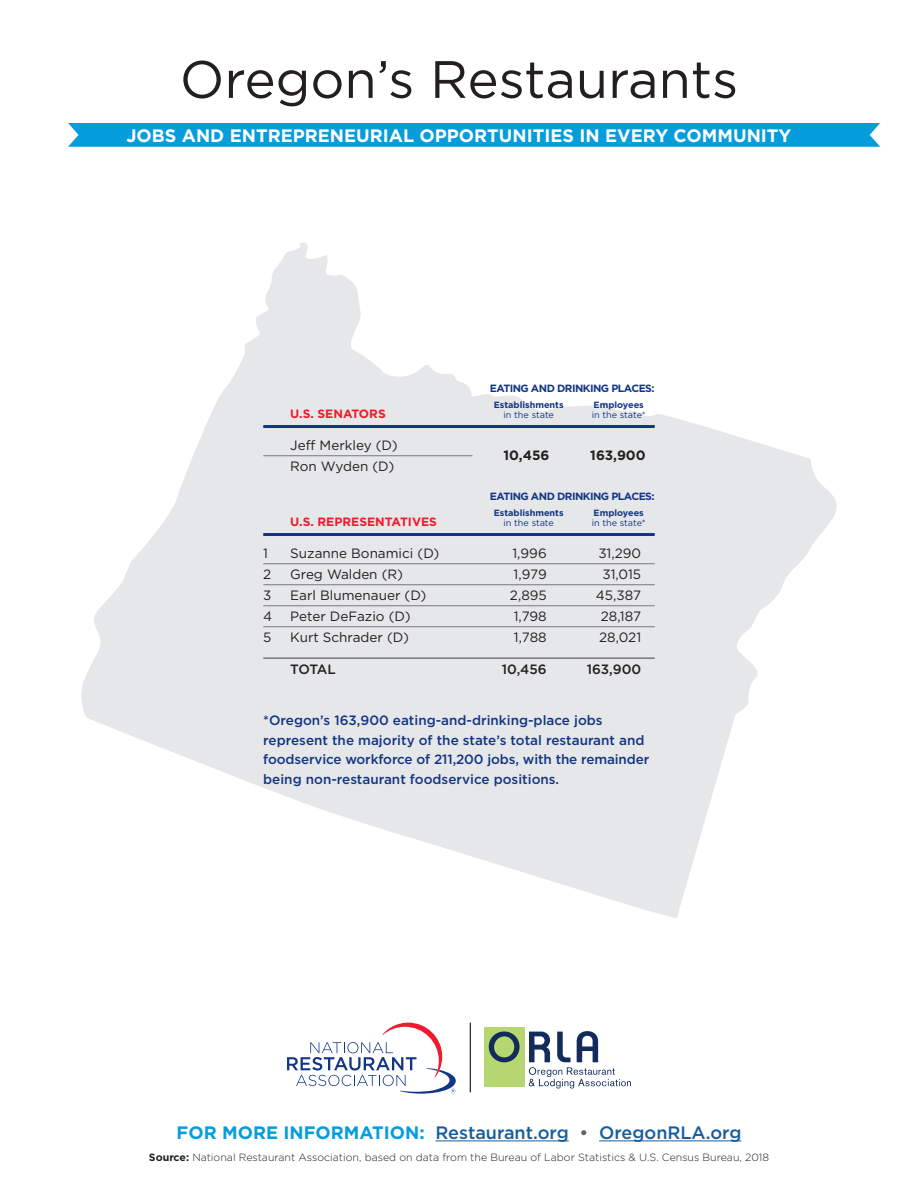
<style>
.page{position:relative;width:918px;height:1188px;background:#fff}
.page>*{position:absolute;margin:0;border:0;box-sizing:border-box;transform-origin:0 0}
.t1{font:52.5px "Gotham";color:#231f20}
.t2{font:700 18px "Gotham";color:#fff}
.t3{font:500 18px "Gotham";color:#175d9e}
.t4{font:500 13.5px/19.5px "Gotham";color:#133684}
.t5{font:13.5px "Gotham";color:#231f20}
.Total{font:500 13.5px "Gotham";color:#231f20}
.t6{font:700 13.5px "Gotham";color:#231f20}
.t7{font:700 12px "Gotham";color:#ee1b2d}
.t8{font:300 10.5px "Gotham";color:#231f20}
.t9{font:700 10.5px "Gotham";letter-spacing:-.05em;color:#133684}
.t10{font:700 9px "Gotham";color:#133684}
.t11{font:9px "Gotham";color:#133684}
.s1{font-weight:700;color:#069ddc}
.s2{color:#636366}
.s3{font-weight:700}
</style>
<div class="page">
<div style="left:68px;top:123px;width:812px;height:24px;background:#069ddc"></div>
<svg style="left:81px;top:243px;width:756px;height:675px;fill:#e6e7e9"></svg>
<hr style="left:263px;top:455px;width:209px;height:1px;background:#76787b">
<hr style="left:263px;top:425px;width:392px;height:3px;background:#133684">
<hr style="left:263px;top:563px;width:392px;height:1px;background:#76787b">
<hr style="left:263px;top:584px;width:392px;height:1px;background:#76787b">
<hr style="left:263px;top:605px;width:392px;height:1px;background:#76787b">
<hr style="left:263px;top:626px;width:392px;height:1px;background:#76787b">
<hr style="left:263px;top:657px;width:392px;height:2px;background:#76787b">
<hr style="left:263px;top:533px;width:392px;height:3px;background:#133684">
<svg style="left:287px;top:1023px;width:169px;height:71px"></svg>
<hr style="left:470px;top:1023px;width:1px;height:69px;background:#231f20">
<hr style="left:435px;top:1141px;width:134px;height:1px;background:#175d9e">
<hr style="left:599px;top:1141px;width:142px;height:1px;background:#175d9e">
<div style="left:484px;top:1027px;width:41px;height:59px;background:#b5d670"></div>
<svg style="left:529px;top:1031px;width:102px;height:57px"></svg>
<svg style="left:489px;top:1032px;width:31px;height:30px"></svg>
<p class="t1" style="left:180px;top:50px;width:560px">Oregon’s Restaurants</p>
<p class="t2" style="left:126px;top:125px;width:667px">JOBS AND ENTREPRENEURIAL OPPORTUNITIES IN EVERY COMMUNITY</p>
<p class="t9" style="left:490px;top:382px;width:166px">EATING AND DRINKING PLACES:</p>
<p class="t10" style="left:494px;top:399px;width:71px">Establishments</p>
<p class="t10" style="left:594px;top:399px;width:52px">Employees</p>
<p class="t7" style="left:290px;top:407px;width:97px">U.S. SENATORS</p>
<p class="t11" style="left:504px;top:410px;width:52px">in the state</p>
<p class="t11" style="left:592px;top:410px;width:56px">in the state*</p>
<p class="t5" style="left:290px;top:437px;width:109px">Jeff Merkley (D)</p>
<p class="t5" style="left:290px;top:458px;width:106px">Ron Wyden (D)</p>
<p class="t6" style="left:504px;top:448px;width:47px">10,456</p>
<p class="t6" style="left:590px;top:448px;width:57px">163,900</p>
<p class="t9" style="left:490px;top:490px;width:166px">EATING AND DRINKING PLACES:</p>
<p class="t10" style="left:494px;top:507px;width:71px">Establishments</p>
<p class="t10" style="left:594px;top:507px;width:52px">Employees</p>
<p class="t7" style="left:290px;top:515px;width:148px">U.S. REPRESENTATIVES</p>
<p class="t11" style="left:504px;top:518px;width:52px">in the state</p>
<p class="t11" style="left:592px;top:518px;width:56px">in the state*</p>
<p class="t5" style="left:263px;top:545px;width:6px">1</p>
<p class="t5" style="left:290px;top:545px;width:151px">Suzanne Bonamici (D)</p>
<p class="t5" style="left:512px;top:545px;width:36px">1,996</p>
<p class="t5" style="left:598px;top:545px;width:44px">31,290</p>
<p class="t5" style="left:263px;top:566px;width:10px">2</p>
<p class="t5" style="left:290px;top:566px;width:114px">Greg Walden (R)</p>
<p class="t5" style="left:514px;top:566px;width:35px">1,979</p>
<p class="t5" style="left:602px;top:566px;width:40px">31,015</p>
<p class="t5" style="left:263px;top:587px;width:10px">3</p>
<p class="t5" style="left:290px;top:587px;width:138px">Earl Blumenauer (D)</p>
<p class="t5" style="left:510px;top:587px;width:38px">2,895</p>
<p class="t5" style="left:596px;top:587px;width:47px">45,387</p>
<p class="t5" style="left:263px;top:608px;width:11px">4</p>
<p class="t5" style="left:290px;top:608px;width:122px">Peter DeFazio (D)</p>
<p class="t5" style="left:514px;top:608px;width:34px">1,798</p>
<p class="t5" style="left:601px;top:608px;width:42px">28,187</p>
<p class="t5" style="left:263px;top:629px;width:10px">5</p>
<p class="t5" style="left:290px;top:629px;width:120px">Kurt Schrader (D)</p>
<p class="t5" style="left:514px;top:629px;width:34px">1,788</p>
<p class="t5" style="left:599px;top:629px;width:44px">28,021</p>
<p class="Total" style="left:290px;top:661px;width:47px">TOTAL</p>
<p class="Total" style="left:502px;top:661px;width:46px">10,456</p>
<p class="Total" style="left:587px;top:661px;width:56px">163,900</p>
<p class="t4" style="left:263px;top:711px;width:388px">*Oregon’s 163,900 eating-and-drinking-place jobs represent the majority of the state’s total restaurant and foodservice workforce of 211,200 jobs, with the remainder being non-restaurant foodservice positions.</p>
<p class="t3" style="left:177px;top:1122px;width:566px"><span class="s1">FOR MORE INFORMATION:</span> Restaurant.org <span class="s2">•</span> OregonRLA.org</p>
<p class="t8" style="left:149px;top:1152px;width:622px"><span class="s3">Source:</span> National Restaurant Association, based on data from the Bureau of Labor Statistics &amp; U.S. Census Bureau, 2018</p>
</div>
